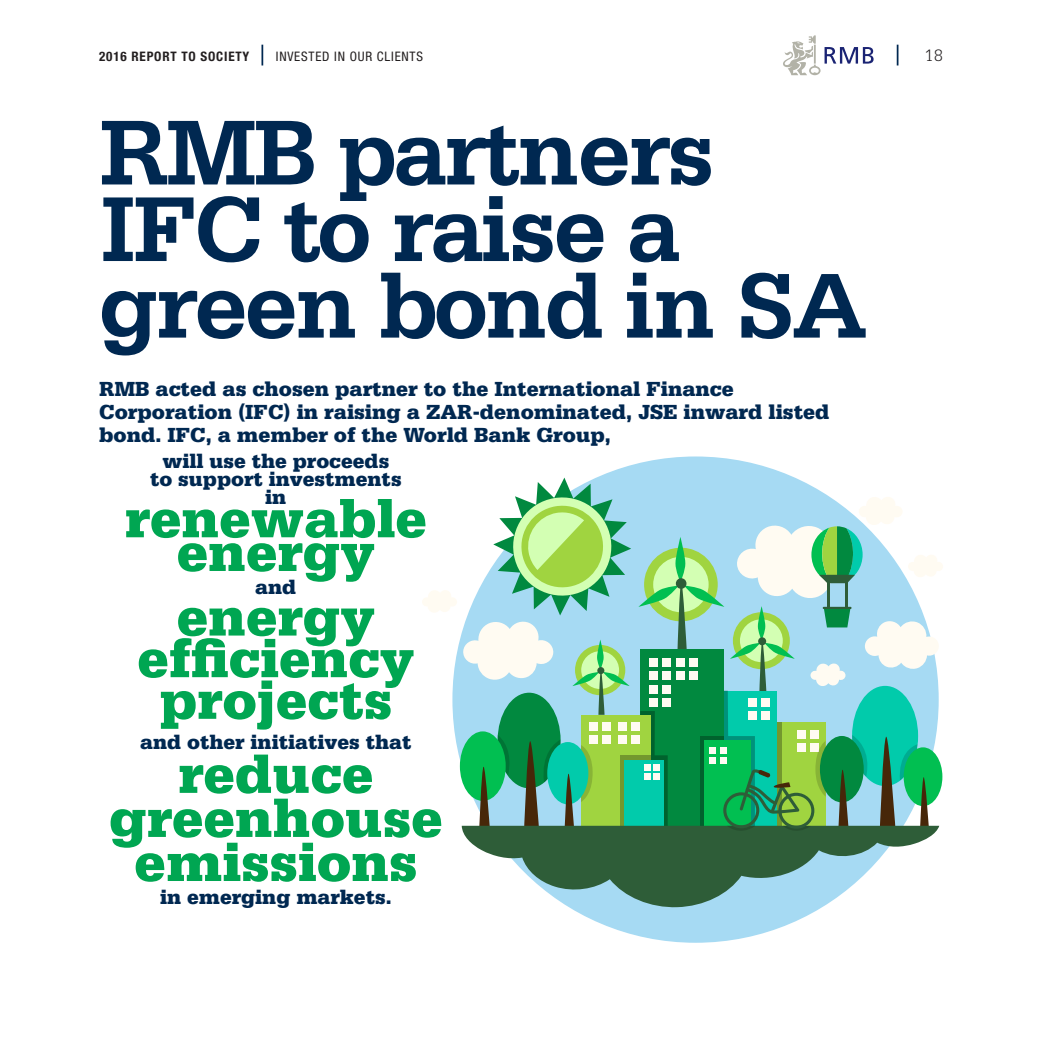
<style>
.page{position:relative;width:1042px;height:1042px;background:#fff}
.page>*{position:absolute;margin:0;border:0;box-sizing:border-box;transform-origin:0 0}
.t1{font:700 97.12px/76.5px "Serifa";letter-spacing:-.04em;color:#002851}
.t2{font:900 56.7px/41.6px "Serifa";color:#00a652;text-align:center}
.t3{font:900 21.53px/22.9px "Serifa";color:#002851}
.t4{font:900 21.18px/17.7px "Serifa";color:#002851;text-align:center}
.t5{font:300 17.5px "Serifa";color:#231f20}
.t6{font:condensed 13.12px "Helvetica Neue LT Std";letter-spacing:.06em;color:#231f20}
.t7{font:700 condensed 13.12px "Helvetica Neue LT Std";letter-spacing:.06em;color:#231f20}
</style>
<div class="page">
<svg style="left:897px;top:45px;width:1px;height:20px"></svg>
<hr style="left:261px;top:45px;width:2px;height:20px;background:#002851">
<svg style="left:783px;top:35px;width:90px;height:40px"></svg>
<div style="left:452px;top:456px;width:486px;height:487px;background:#a6daf3;border-radius:50%"></div>
<svg style="left:422px;top:477px;width:521px;height:431px"></svg>
<hr style="left:827px;top:582px;width:2px;height:27px;background:#2e5d38">
<hr style="left:845px;top:582px;width:2px;height:27px;background:#2e5d38">
<hr style="left:823px;top:607px;width:28px;height:2px;background:#2e5d38">
<p class="t7" style="left:99px;top:49px;width:152px">2016 REPORT TO SOCIETY</p>
<p class="t6" style="left:276px;top:49px;width:149px">INVESTED IN OUR CLIENTS</p>
<p class="t5" style="left:925px;top:46px;width:19px">18</p>
<h1 class="t1" style="left:99px;top:113px;width:770px">RMB partners<br>IFC to raise a green bond in SA</h1>
<p class="t3" style="left:99px;top:377px;width:732px">RMB acted as chosen partner to the International Finance<br>Corporation (IFC) in raising a ZAR-denominated, JSE inward listed bond. IFC, a member of the World Bank Group,</p>
<p class="t4" style="left:150px;top:452px;width:253px">will use the proceeds to support investments in</p>
<h2 class="t2" style="left:125px;top:497px;width:304px">renewable</h2>
<h2 class="t2" style="left:177px;top:530px;width:200px">energy</h2>
<p class="t4" style="left:255px;top:578px;width:43px">and</p>
<h2 class="t2" style="left:137px;top:595px;width:278px">energy efficiency projects</h2>
<p class="t4" style="left:140px;top:732px;width:273px">and other initiatives that</p>
<h2 class="t2" style="left:109px;top:751px;width:335px;line-height:44.1px">reduce greenhouse emissions</h2>
<p class="t4" style="left:160px;top:887px;width:233px">in emerging markets.</p>
</div>
